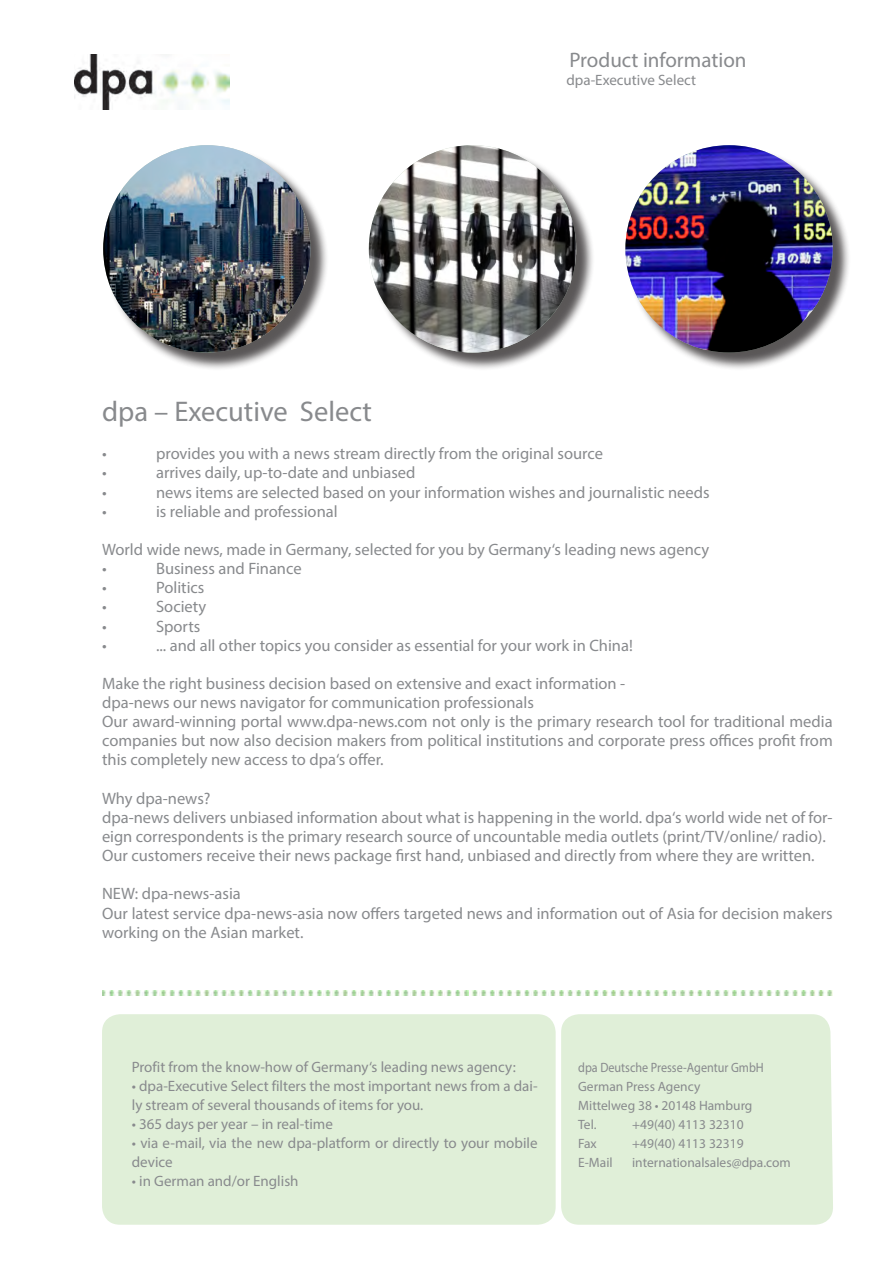
<style>
.page{position:relative;width:893px;height:1263px;background:#fff}
.page>*{position:absolute;margin:0;border:0;box-sizing:border-box;transform-origin:0 0}
.Headline{font:28.5px "Myriad Pro";color:#888a8d}
.t1{font:21px "Myriad Pro";color:#888a8d}
.Fließtext{font:16.5px/19.2px "Myriad Pro";color:#888a8d}
.t2{font:15px/19.2px "Myriad Pro";color:#888a8d}
.t3{font:13.5px/19.2px "Myriad Pro";color:#888a8d;scale:.9 1}
.t4{font:13.5px "Myriad Pro";color:#888a8d}
</style>
<div class="page">
<div style="left:102px;top:1014px;width:454px;height:211px;background:#e0efd8;border-radius:18px"></div>
<img style="left:102px;top:991px;width:731px;height:4px">
<div style="left:561px;top:1014px;width:272px;height:211px;background:#e0efd8"></div>
<img style="left:74px;top:54px;width:155px;height:56px">
<div style="left:371px;top:147px;width:224px;height:224px;background:#231f20;opacity:.75"></div>
<img style="left:369px;top:145px;width:207px;height:208px;border-radius:104px">
<div style="left:105px;top:147px;width:224px;height:224px;background:#231f20;opacity:.75"></div>
<img style="left:103px;top:145px;width:207px;height:208px;border-radius:104px">
<div style="left:628px;top:147px;width:223px;height:224px;background:#231f20;opacity:.75"></div>
<img style="left:625px;top:145px;width:208px;height:208px;border-radius:104px">
<p class="t1" style="left:569px;top:47px;width:179px">Product information</p>
<p class="t2" style="left:566px;top:70px;width:131px">dpa-Executive Select</p>
<p class="Headline" style="left:102px;top:394px;width:271px">dpa – Executive Select</p>
<p class="Fließtext" style="left:102px;top:444px;width:6px">•</p>
<p class="Fließtext" style="left:156px;top:444px;width:448px">provides you with a news stream directly from the original source</p>
<p class="Fließtext" style="left:102px;top:463px;width:6px">•</p>
<p class="Fließtext" style="left:156px;top:463px;width:261px">arrives daily, up-to-date and unbiased</p>
<p class="Fließtext" style="left:102px;top:482px;width:6px">•</p>
<p class="Fließtext" style="left:156px;top:482px;width:555px">news items are selected based on your information wishes and journalistic needs</p>
<p class="Fließtext" style="left:102px;top:501px;width:6px">•</p>
<p class="Fließtext" style="left:156px;top:501px;width:183px">is reliable and professional</p>
<p class="Fließtext" style="left:102px;top:539px;width:609px">World wide news, made in Germany, selected for you by Germany‘s leading news agency</p>
<p class="Fließtext" style="left:102px;top:559px;width:6px">•</p>
<p class="Fließtext" style="left:156px;top:559px;width:147px">Business and Finance</p>
<p class="Fließtext" style="left:102px;top:578px;width:6px">•</p>
<p class="Fließtext" style="left:156px;top:578px;width:50px">Politics</p>
<p class="Fließtext" style="left:102px;top:597px;width:6px">•</p>
<p class="Fließtext" style="left:156px;top:597px;width:52px">Society</p>
<p class="Fließtext" style="left:102px;top:616px;width:6px">•</p>
<p class="Fließtext" style="left:156px;top:616px;width:46px">Sports</p>
<p class="Fließtext" style="left:102px;top:635px;width:6px">•</p>
<p class="Fließtext" style="left:156px;top:635px;width:478px">... and all other topics you consider as essential for your work in China!</p>
<p class="Fließtext" style="left:102px;top:673px;width:525px">Make the right business decision based on extensive and exact information -</p>
<p class="Fließtext" style="left:102px;top:693px;width:433px">dpa-news our news navigator for communication professionals</p>
<p class="Fließtext" style="left:102px;top:712px;width:732px;text-align:justify">Our award-winning portal www.dpa-news.com not only is the primary research tool for traditional media companies but now also decision makers from political institutions and corporate press offices profit from this completely new access to dpa‘s offer.</p>
<p class="Fließtext" style="left:102px;top:788px;width:110px">Why dpa-news?</p>
<p class="Fließtext" style="left:102px;top:807px;width:732px">dpa-news delivers unbiased information about what is happening in the world. dpa‘s world wide net of for&shy;eign correspondents is the primary research source of uncountable media outlets (print/TV/online/ radio).</p>
<p class="Fließtext" style="left:102px;top:846px;width:714px">Our customers receive their news package first hand, unbiased and directly from where they are written.</p>
<p class="Fließtext" style="left:102px;top:884px;width:140px">NEW: dpa-news-asia</p>
<p class="Fließtext" style="left:102px;top:903px;width:732px">Our latest service dpa-news-asia now offers targeted news and information out of Asia for decision makers working on the Asian market.</p>
<p class="t2" style="left:132px;top:1057px;width:385px">Profit from the know-how of Germany‘s leading news agency:</p>
<p class="t2" style="left:132px;top:1076px;width:407px">• dpa-Executive Select filters the most important news from a dai&shy;ly stream of several thousands of items for you.</p>
<p class="t2" style="left:132px;top:1114px;width:203px">• 365 days per year – in real-time</p>
<p class="t2" style="left:132px;top:1133px;width:407px">• via e-mail, via the new dpa-platform or directly to your mobile device</p>
<p class="t2" style="left:132px;top:1171px;width:168px">• in German and/or English</p>
<p class="t3" style="left:578px;top:1057px;width:208px">dpa Deutsche Presse-Agentur GmbH<br>German Press Agency<br>Mittelweg 38 • 20148 Hamburg<br>Tel.</p>
<p class="t4" style="left:632px;top:1116px;width:113px">+49(40) 4113 32310</p>
<p class="t4" style="left:578px;top:1135px;width:20px">Fax</p>
<p class="t4" style="left:632px;top:1135px;width:113px">+49(40) 4113 32319</p>
<p class="t4" style="left:578px;top:1154px;width:36px">E-Mail</p>
<p class="t4" style="left:632px;top:1154px;width:160px">internationalsales@dpa.com</p>
</div>
